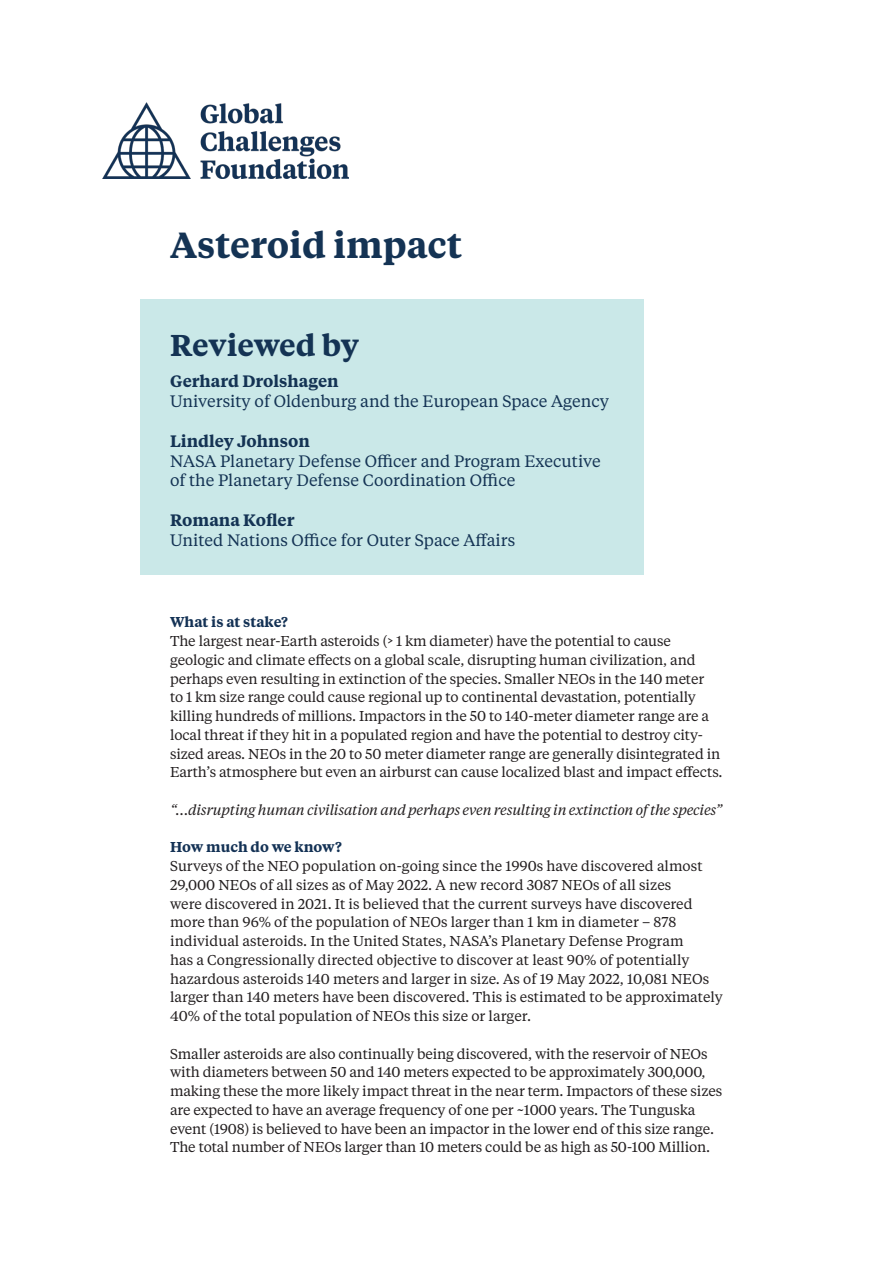
<style>
.page{position:relative;width:893px;height:1263px;background:#fff}
.page>*{position:absolute;margin:0;border:0;box-sizing:border-box;transform-origin:0 0}
.Fact_box_heading{font:600 36px "Tiempos Text";color:#143354}
.Fact_box_heading-2{font:600 30px "Tiempos Text";letter-spacing:-.01em;color:#143354}
.Fact_box_heading-3{font:16.5px/19.8px "Tiempos Text";color:#143354}
.Fact_box_heading-4{font:600 16.5px "Tiempos Text";color:#143354}
.t1{font:14.25px/18.8px "Tiempos Text";letter-spacing:-.01em;color:#231f20}
.t2{font:italic 14.25px "Tiempos Text";letter-spacing:-.02em;color:#231f20}
.t3{font:600 14.25px "Tiempos Text";color:#143255}
</style>
<div class="page">
<div style="left:140px;top:299px;width:503px;height:276px;background:#cae8e8"></div>
<img style="left:102px;top:102px;width:246px;height:77px">
<p class="Fact_box_heading" style="left:170px;top:220px;width:293px">Asteroid impact</p>
<p class="Fact_box_heading-2" style="left:170px;top:324px;width:190px">Reviewed by</p>
<p class="Fact_box_heading-4" style="left:170px;top:370px;width:170px">Gerhard Drolshagen</p>
<p class="Fact_box_heading-3" style="left:170px;top:391px;width:440px">University of Oldenburg and the European Space Agency</p>
<p class="Fact_box_heading-4" style="left:170px;top:429px;width:141px">Lindley Johnson</p>
<p class="Fact_box_heading-3" style="left:170px;top:450px;width:432px">NASA Planetary Defense Officer and Program Executive of the Planetary Defense Coordination Office</p>
<p class="Fact_box_heading-4" style="left:170px;top:508px;width:126px">Romana Kofler</p>
<p class="Fact_box_heading-3" style="left:170px;top:529px;width:347px">United Nations Office for Outer Space Affairs</p>
<p class="t3" style="left:170px;top:612px;width:119px">What is at stake?</p>
<p class="t1" style="left:170px;top:631px;width:554px">The largest near-Earth asteroids (&gt; 1 km diameter) have the potential to cause geologic and climate effects on a global scale, disrupting human civilization, and perhaps even resulting in extinction of the species. Smaller NEOs in the 140 meter<br>to 1 km size range could cause regional up to continental devastation, potentially killing hundreds of millions. Impactors in the 50 to 140-meter diameter range are a local threat if they hit in a populated region and have the potential to destroy city&shy;sized areas. NEOs in the 20 to 50 meter diameter range are generally disintegrated in Earth’s atmosphere but even an airburst can cause localized blast and impact effects.</p>
<p class="t2" style="left:170px;top:800px;width:554px">“...disrupting human civilisation and perhaps even resulting in extinction of the species”</p>
<p class="t3" style="left:170px;top:837px;width:173px">How much do we know?</p>
<p class="t1" style="left:170px;top:856px;width:554px">Surveys of the NEO population on-going since the 1990s have discovered almost 29,000 NEOs of all sizes as of May 2022. A new record 3087 NEOs of all sizes<br>were discovered in 2021. It is believed that the current surveys have discovered more than 96% of the population of NEOs larger than 1 km in diameter – 878 individual asteroids. In the United States, NASA’s Planetary Defense Program<br>has a Congressionally directed objective to discover at least 90% of potentially hazardous asteroids 140 meters and larger in size. As of 19 May 2022, 10,081 NEOs larger than 140 meters have been discovered. This is estimated to be approximately 40% of the total population of NEOs this size or larger.</p>
<p class="t1" style="left:170px;top:1043px;width:554px">Smaller asteroids are also continually being discovered, with the reservoir of NEOs with diameters between 50 and 140 meters expected to be approximately 300,000, making these the more likely impact threat in the near term. Impactors of these sizes are expected to have an average frequency of one per ~1000 years. The Tunguska event (1908) is believed to have been an impactor in the lower end of this size range.<br>The total number of NEOs larger than 10 meters could be as high as 50-100 Million.</p>
</div>
